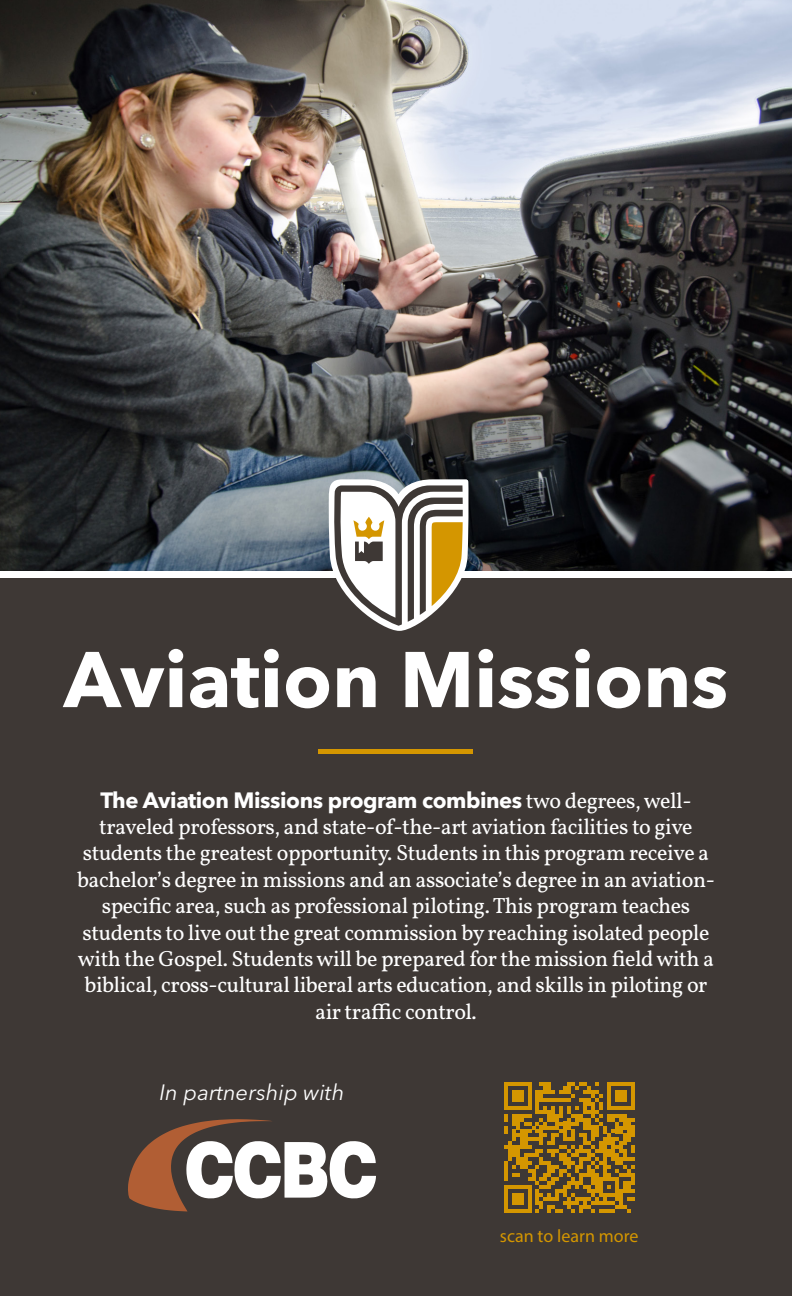
<style>
.page{position:relative;width:792px;height:1296px;background:#fff}
.page>*{position:absolute;margin:0;border:0;box-sizing:border-box;transform-origin:0 0}
.t1{font:700 78px "Avenir Next LT Pro";color:#fff}
.t2{font:22px/26.4px "Vollkorn";letter-spacing:-.02em;color:#fff;text-align:center}
.t3{font:italic 22px "Avenir Next LT Pro";color:#fff}
.t4{font:18px "Myriad Pro";color:#d49600}
.s1{font-family:"Avenir Next LT Pro";font-weight:700}
</style>
<div class="page">
<img style="left:0;top:0;width:792px;height:570px">
<div style="left:0;top:579px;width:792px;height:717px;background:#3e3835"></div>
<svg style="left:504px;top:1082px;width:131px;height:131px"></svg>
<svg style="left:329px;top:479px;width:140px;height:152px"></svg>
<div style="left:319px;top:749px;width:154px;height:5px;background:#d49600"></div>
<svg style="left:128px;top:1119px;width:248px;height:92px"></svg>
<p class="t1" style="left:64px;top:632px;width:666px">Aviation Missions</p>
<p class="t2" style="left:77px;top:786px;width:639px"><span class="s1">The Aviation Missions program combines</span> two degrees, well&shy;traveled professors, and state-of-the-art aviation facilities to give students the greatest opportunity. Students in this program receive a bachelor’s degree in missions and an associate’s degree in an aviation&shy;specific area, such as professional piloting. This program teaches students to live out the great commission by reaching isolated people with the Gospel. Students will be prepared for the mission field with a biblical, cross-cultural liberal arts education, and skills in piloting or air traffic control.</p>
<p class="t3" style="left:160px;top:1079px;width:186px">In partnership with</p>
<p class="t4" style="left:500px;top:1225px;width:140px">scan to learn more</p>
</div>
